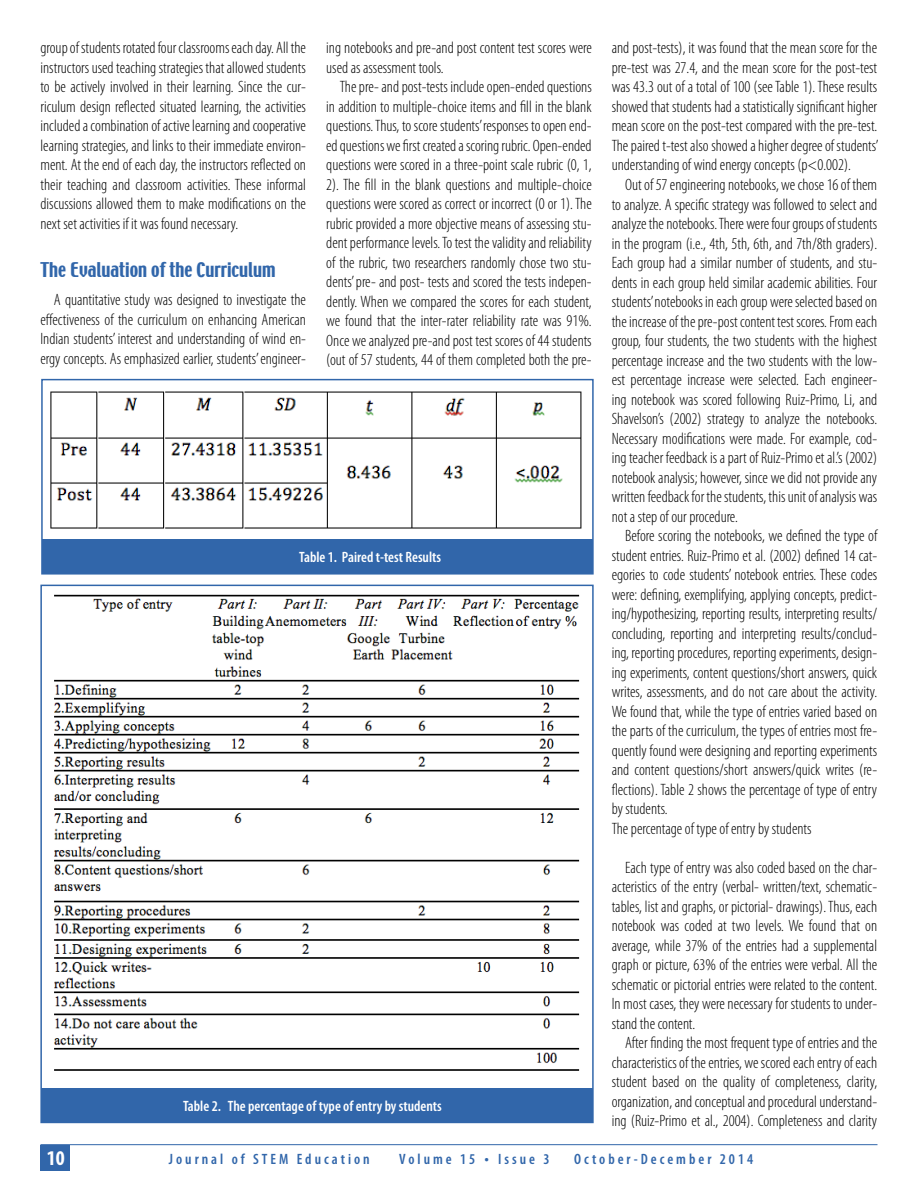
<style>
.page{position:relative;width:918px;height:1188px;background:#fff}
.page>*{position:absolute;margin:0;border:0;box-sizing:border-box;transform-origin:0 0}
.t1{font:700 condensed 21px "Myriad Pro";color:#fff}
.t2{font:18px "Techno";color:#3166aa}
.t3{font:300 condensed 16.5px/19.5px "Myriad Pro";color:#000;text-align:justify}
.t4{font:600 condensed 15px "Myriad Pro";color:#fff}
.t5{font:600 condensed 15px "Myriad Pro";letter-spacing:.2em;color:#3166aa}
.s1{font-size:16.5px}
</style>
<div class="page">
<hr style="left:40px;top:1144px;width:838px;height:1px;background:#3166aa">
<div style="left:40px;top:1145px;width:30px;height:26px;background:#3166aa"></div>
<div style="left:42px;top:380px;width:551px;height:194px;background:#3166aa"></div>
<img style="left:44px;top:382px;width:547px;height:157px">
<div style="left:41px;top:379px;width:553px;height:196px;border:2px solid #3166aa"></div>
<div style="left:41px;top:585px;width:552px;height:537px;background:#3166aa"></div>
<img style="left:43px;top:588px;width:548px;height:500px">
<div style="left:40px;top:585px;width:554px;height:538px;border:2px solid #3166aa"></div>
<p class="t3" style="left:40px;top:38px;width:267px">group of students rotated four classrooms each day. All the instructors used teaching strategies that allowed students to be actively involved in their learning. Since the cur&shy;riculum design reflected situated learning, the activities included a combination of active learning and cooperative learning strategies, and links to their immediate environ&shy;ment. At the end of each day, the instructors reflected on their teaching and classroom activities. These informal discussions allowed them to make modifications on the next set activities if it was found necessary.</p>
<p class="t2" style="left:40px;top:257px;width:237px">The Evaluation of the Curriculum</p>
<p class="t3" style="left:40px;top:290px;width:267px;text-indent:13px">A quantitative study was designed to investigate the effectiveness of the curriculum on enhancing American Indian students’ interest and understanding of wind en&shy;ergy concepts. As emphasized earlier, students’ engineer-</p>
<p class="t3" style="left:326px;top:38px;width:267px">ing notebooks and pre-and post content test scores were used as assessment tools.</p>
<p class="t3" style="left:326px;top:77px;width:267px;text-indent:13px">The pre- and post-tests include open-ended questions in addition to multiple-choice items and fill in the blank questions. Thus, to score students’ responses to open end&shy;ed questions we first created a scoring rubric. Open-ended questions were scored in a three-point scale rubric (0, 1, 2). The fill in the blank questions and multiple-choice questions were scored as correct or incorrect (0 or 1). The rubric provided a more objective means of assessing stu&shy;dent performance levels. To test the validity and reliability of the rubric, two researchers randomly chose two stu&shy;dents’ pre- and post- tests and scored the tests indepen&shy;dently. When we compared the scores for each student, we found that the inter-rater reliability rate was 91%.<br>Once we analyzed pre-and post test scores of 44 students (out of 57 students, 44 of them completed both the pre-</p>
<p class="t4" style="left:299px;top:548px;width:143px">Table 1. Paired t-test Results</p>
<p class="t4" style="left:183px;top:1097px;width:260px">Table 2. The percentage of type of entry by students</p>
<p class="t3" style="left:612px;top:38px;width:269px">and post-tests), it was found that the mean score for the pre-test was 27.4, and the mean score for the post-test was 43.3 out of a total of 100 (see Table 1). These results showed that students had a statistically significant higher mean score on the post-test compared with the pre-test.<br>The paired t-test also showed a higher degree of students’ understanding of wind energy concepts (p&lt;0.002).</p>
<p class="t3" style="left:612px;top:175px;width:267px;text-indent:13px">Out of 57 engineering notebooks, we chose 16 of them to analyze. A specific strategy was followed to select and analyze the notebooks. There were four groups of students in the program (i.e., 4th, 5th, 6th, and 7th/8th graders).<br>Each group had a similar number of students, and stu&shy;dents in each group held similar academic abilities. Four students’notebooks in each group were selected based on the increase of the pre-post content test scores. From each group, four students, the two students with the highest percentage increase and the two students with the low&shy;est percentage increase were selected. Each engineer&shy;ing notebook was scored following Ruiz-Primo, Li, and Shavelson’s (2002) strategy to analyze the notebooks.<br>Necessary modifications were made. For example, cod&shy;ing teacher feedback is a part of Ruiz-Primo et al.’s (2002) notebook analysis; however, since we did not provide any written feedback for the students, this unit of analysis was not a step of our procedure.</p>
<p class="t3" style="left:612px;top:526px;width:267px;text-align:left;text-indent:13px">Before scoring the notebooks, we defined the type of student entries. Ruiz-Primo et al. (2002) defined 14 cat&shy;egories to code students’ notebook entries. These codes were: defining, exemplifying, applying concepts, predict&shy;ing/hypothesizing, reporting results, interpreting results/ concluding, reporting and interpreting results/conclud&shy;ing, reporting procedures, reporting experiments, design&shy;ing experiments, content questions/short answers, quick writes, assessments, and do not care about the activity.<br>We found that, while the type of entries varied based on the parts of the curriculum, the types of entries most fre&shy;quently found were designing and reporting experiments and content questions/short answers/quick writes (re&shy;flections). Table 2 shows the percentage of type of entry by students.<br>The percentage of type of entry by students</p>
<p class="t3" style="left:612px;top:857px;width:267px;text-indent:13px">Each type of entry was also coded based on the char&shy;acteristics of the entry (verbal- written/text, schematic&shy;tables, list and graphs, or pictorial- drawings). Thus, each notebook was coded at two levels. We found that on average, while 37% of the entries had a supplemental graph or picture, 63% of the entries were verbal. All the schematic or pictorial entries were related to the content.<br>In most cases, they were necessary for students to under&shy;stand the content.</p>
<p class="t3" style="left:612px;top:1033px;width:267px;text-indent:13px">After finding the most frequent type of entries and the characteristics of the entries, we scored each entry of each student based on the quality of completeness, clarity, organization, and conceptual and procedural understand&shy;ing (Ruiz-Primo et al., 2004). Completeness and clarity</p>
<p class="t1" style="left:47px;top:1145px;width:19px">10</p>
<p class="t5" style="left:169px;top:1150px;width:202px">Journal of STEM Education</p>
<p class="t5" style="left:399px;top:1150px;width:152px">Volume 15 <span class="s1">•</span> Issue 3</p>
<p class="t5" style="left:574px;top:1150px;width:181px">October-December 2014</p>
</div>
